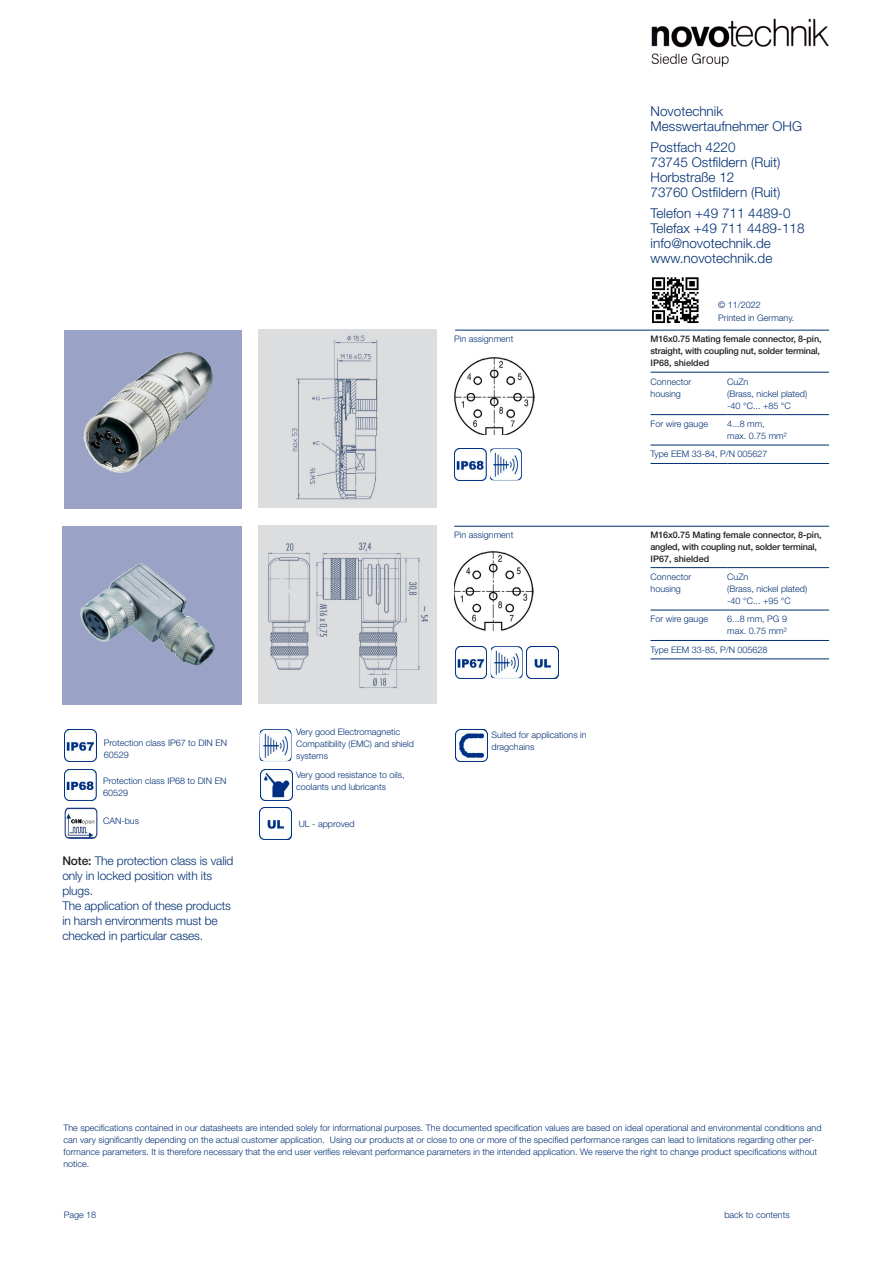
<style>
.page{position:relative;width:893px;height:1263px;background:#fff}
.page>*{position:absolute;margin:0;border:0;box-sizing:border-box;transform-origin:0 0}
.t1{font:300 13.5px "Helvetica Neue LT Std";color:#002f73}
.t2{font:300 12px/15px "Helvetica Neue LT Std";letter-spacing:-.01em;color:#002f73}
.zuück_zum_Inhalt{font:300 9px/12px "Helvetica Neue LT Std";color:#002f73}
.t3{font:500 9px/12px "Helvetica Neue LT Std";letter-spacing:-.01em;color:#231f20}
.s1{font-weight:500;color:#231f20}
</style>
<div class="page">
<hr style="left:455px;top:330px;width:374px;height:1px;background:#002f73">
<img style="left:651px;top:18px;width:178px;height:49px">
<hr style="left:454px;top:526px;width:375px;height:1px;background:#002f73">
<div style="left:259px;top:330px;width:178px;height:178px;background:#dcdddf"></div>
<img style="left:292px;top:335px;width:86px;height:165px">
<div style="left:259px;top:525px;width:178px;height:179px;background:#dcdddf"></div>
<img style="left:268px;top:542px;width:159px;height:146px">
<div style="left:64px;top:330px;width:178px;height:178px;background:#9aa3c6"></div>
<img style="left:83px;top:352px;width:130px;height:121px">
<div style="left:62px;top:526px;width:180px;height:178px;background:#9aa3c6"></div>
<img style="left:80px;top:563px;width:135px;height:102px">
<hr style="left:650px;top:567px;width:77px;height:1px;background:#002f73">
<hr style="left:727px;top:567px;width:102px;height:1px;background:#002f73">
<hr style="left:650px;top:610px;width:77px;height:1px;background:#002f73">
<hr style="left:727px;top:610px;width:102px;height:1px;background:#002f73">
<hr style="left:650px;top:640px;width:77px;height:1px;background:#002f73">
<hr style="left:727px;top:640px;width:102px;height:1px;background:#002f73">
<hr style="left:650px;top:659px;width:77px;height:1px;background:#002f73">
<hr style="left:727px;top:659px;width:102px;height:1px;background:#002f73">
<img style="left:454px;top:357px;width:80px;height:78px">
<img style="left:454px;top:551px;width:79px;height:79px">
<hr style="left:650px;top:372px;width:77px;height:1px;background:#002f73">
<hr style="left:727px;top:372px;width:102px;height:1px;background:#002f73">
<hr style="left:650px;top:414px;width:77px;height:1px;background:#002f73">
<hr style="left:727px;top:414px;width:102px;height:1px;background:#002f73">
<hr style="left:650px;top:445px;width:77px;height:1px;background:#002f73">
<hr style="left:727px;top:445px;width:102px;height:1px;background:#002f73">
<hr style="left:650px;top:463px;width:77px;height:1px;background:#002f73">
<hr style="left:727px;top:463px;width:102px;height:1px;background:#002f73">
<img style="left:454px;top:448px;width:32px;height:32px">
<img style="left:490px;top:448px;width:32px;height:32px">
<img style="left:455px;top:646px;width:32px;height:32px">
<img style="left:491px;top:646px;width:32px;height:32px">
<img style="left:526px;top:646px;width:32px;height:32px">
<img style="left:65px;top:729px;width:32px;height:32px">
<img style="left:65px;top:769px;width:32px;height:32px">
<img style="left:65px;top:807px;width:32px;height:32px">
<img style="left:260px;top:729px;width:31px;height:32px">
<img style="left:260px;top:769px;width:32px;height:32px">
<img style="left:260px;top:808px;width:31px;height:31px">
<img style="left:456px;top:729px;width:32px;height:32px">
<img style="left:652px;top:277px;width:47px;height:47px">
<p class="zuück_zum_Inhalt" style="left:454px;top:333px;width:61px">Pin assignment</p>
<p class="zuück_zum_Inhalt" style="left:454px;top:529px;width:61px">Pin assignment</p>
<p class="zuück_zum_Inhalt" style="left:104px;top:736px;width:125px">Protection class IP67 to DIN EN<br>60529</p>
<p class="zuück_zum_Inhalt" style="left:103px;top:775px;width:125px">Protection class IP68 to DIN EN<br>60529</p>
<p class="zuück_zum_Inhalt" style="left:103px;top:815px;width:37px">CAN-bus</p>
<p class="t2" style="left:62px;top:853px;width:173px"><span class="s1">Note:</span> The protection class is valid</p>
<p class="t2" style="left:62px;top:868px;width:151px">only in locked position with its plugs.</p>
<p class="t2" style="left:62px;top:898px;width:170px">The application of these products</p>
<p class="t2" style="left:62px;top:913px;width:157px">in harsh environments must be</p>
<p class="t2" style="left:62px;top:928px;width:142px">checked in particular cases.</p>
<p class="zuück_zum_Inhalt" style="left:296px;top:726px;width:106px">Very good Electromagnetic</p>
<p class="zuück_zum_Inhalt" style="left:296px;top:738px;width:120px">Compatibility (EMC) and shield systems</p>
<p class="zuück_zum_Inhalt" style="left:296px;top:768px;width:110px">Very good resistance to oils,</p>
<p class="zuück_zum_Inhalt" style="left:296px;top:780px;width:92px">coolants und lubricants</p>
<p class="zuück_zum_Inhalt" style="left:299px;top:817px;width:58px">UL - approved</p>
<p class="zuück_zum_Inhalt" style="left:492px;top:728px;width:97px">Suited for applications in dragchains</p>
<p class="t1" style="left:651px;top:103px;width:74px">Novotechnik</p>
<p class="t1" style="left:651px;top:118px;width:153px">Messwertaufnehmer OHG</p>
<p class="t1" style="left:651px;top:139px;width:87px">Postfach 4220</p>
<p class="t1" style="left:651px;top:154px;width:131px">73745 Ostfildern (Ruit)</p>
<p class="t1" style="left:651px;top:169px;width:85px">Horbstraße 12</p>
<p class="t1" style="left:651px;top:184px;width:131px">73760 Ostfildern (Ruit)</p>
<p class="t1" style="left:651px;top:205px;width:142px">Telefon +49 711 4489-0</p>
<p class="t1" style="left:651px;top:220px;width:155px">Telefax +49 711 4489-118</p>
<p class="t1" style="left:651px;top:235px;width:122px">info@novotechnik.de</p>
<p class="t1" style="left:651px;top:250px;width:123px">www.novotechnik.de</p>
<p class="zuück_zum_Inhalt" style="left:718px;top:299px;width:44px">© 11/2022</p>
<p class="zuück_zum_Inhalt" style="left:718px;top:312px;width:78px">Printed in Germany.</p>
<p class="t3" style="left:650px;top:333px;width:173px">M16x0.75 Mating female connector, 8-pin, straight, with coupling nut, solder terminal,<br>IP68, shielded</p>
<p class="zuück_zum_Inhalt" style="left:650px;top:375px;width:42px">Connector housing</p>
<p class="zuück_zum_Inhalt" style="left:727px;top:375px;width:23px">CuZn</p>
<p class="zuück_zum_Inhalt" style="left:727px;top:387px;width:82px">(Brass, nickel plated)</p>
<p class="zuück_zum_Inhalt" style="left:727px;top:399px;width:65px">-40 °C... +85 °C</p>
<p class="zuück_zum_Inhalt" style="left:650px;top:418px;width:59px">For wire gauge</p>
<p class="zuück_zum_Inhalt" style="left:727px;top:418px;width:39px">4...8 mm,</p>
<p class="zuück_zum_Inhalt" style="left:727px;top:430px;width:61px">max. 0.75 mm²</p>
<p class="zuück_zum_Inhalt" style="left:650px;top:448px;width:119px">Type EEM 33-84, P/N 005627</p>
<p class="t3" style="left:650px;top:528px;width:173px">M16x0.75 Mating female connector, 8-pin, angled, with coupling nut, solder terminal,<br>IP67, shielded</p>
<p class="zuück_zum_Inhalt" style="left:650px;top:571px;width:42px">Connector housing</p>
<p class="zuück_zum_Inhalt" style="left:727px;top:571px;width:23px">CuZn</p>
<p class="zuück_zum_Inhalt" style="left:727px;top:583px;width:82px">(Brass, nickel plated)</p>
<p class="zuück_zum_Inhalt" style="left:727px;top:595px;width:65px">-40 °C... +95 °C</p>
<p class="zuück_zum_Inhalt" style="left:650px;top:613px;width:59px">For wire gauge</p>
<p class="zuück_zum_Inhalt" style="left:727px;top:613px;width:61px">6...8 mm, PG 9</p>
<p class="zuück_zum_Inhalt" style="left:727px;top:625px;width:61px">max. 0.75 mm²</p>
<p class="zuück_zum_Inhalt" style="left:650px;top:643px;width:119px">Type EEM 33-85, P/N 005628</p>
<p class="zuück_zum_Inhalt" style="left:63px;top:1122px;width:760px">The specifications contained in our datasheets are intended solely for informational purposes. The documented specification values are based on ideal operational and environmental conditions and can vary significantly depending on the actual customer application. Using our products at or close to one or more of the specified performance ranges can lead to limitations regarding other per&shy;formance parameters. It is therefore necessary that the end user verifies relevant performance parameters in the intended application. We reserve the right to change product specifications without notice.</p>
<p class="zuück_zum_Inhalt" style="left:64px;top:1209px;width:34px">Page 18</p>
<p class="zuück_zum_Inhalt" style="left:724px;top:1209px;width:67px">back to contents</p>
</div>
